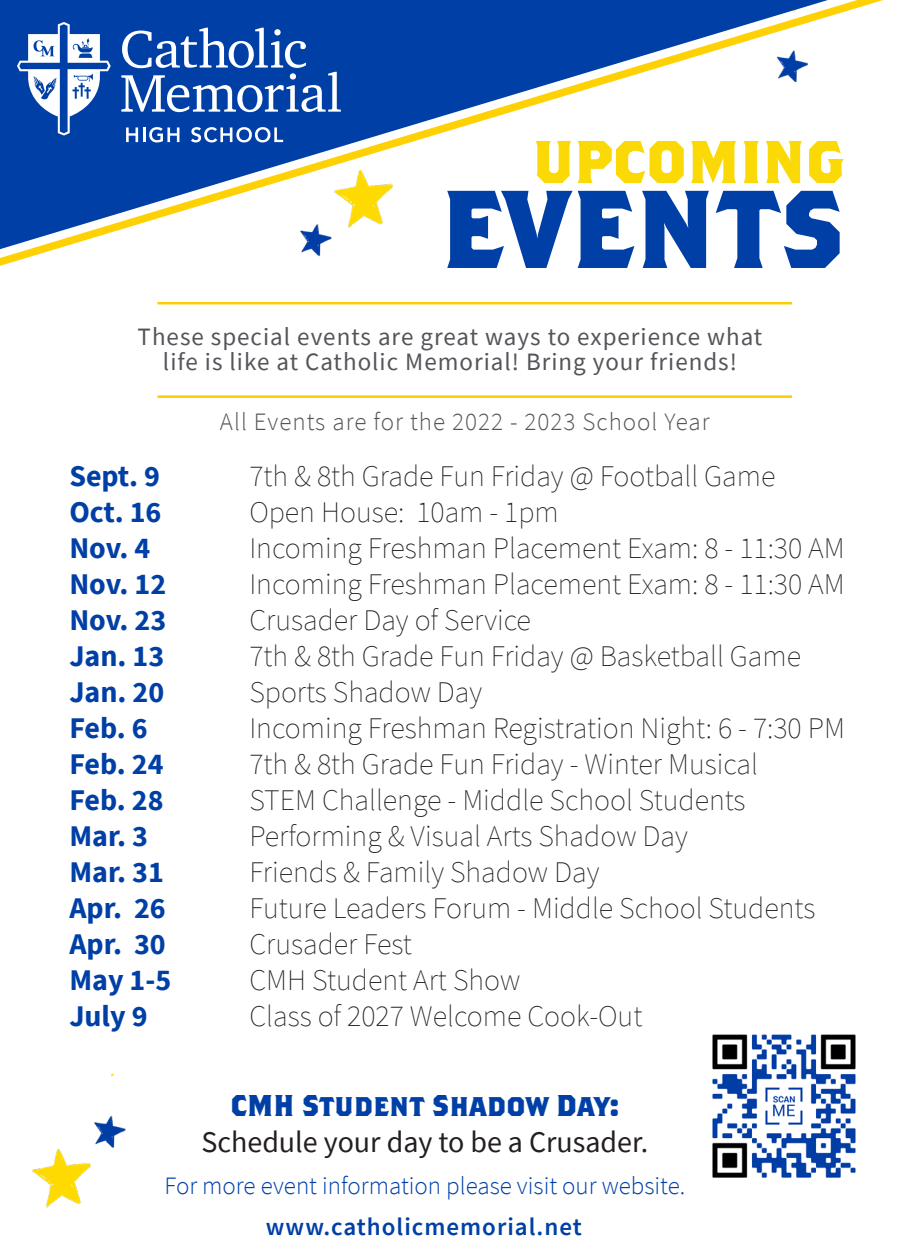
<style>
.page{position:relative;width:900px;height:1260px;background:#fff}
.page>*{position:absolute;margin:0;border:0;box-sizing:border-box;transform-origin:0 0}
.t1{font:700 122.5px "Brothers OT";color:#0040a6}
.t2{font:700 60px "Brothers OT";color:#fad906}
.t3{font:200 30px "Source Sans Pro";color:#231f20}
.t4{font:700 30px "Source Sans Pro";color:#0040a6}
.t5{font:30px/36px "Source Sans Pro";color:#231f20;text-align:center}
.Body{font:25px/25px "Source Sans Pro";letter-spacing:.04em;color:#54555a;text-align:center}
.t6{font:300 25px "Source Sans Pro";color:#0040a6}
.Body-2{font:300 25px "Source Sans Pro";letter-spacing:.04em;color:#54555a}
.Body-3{font:600 25px "Source Sans Pro";letter-spacing:.04em;color:#0040a6}
.s1{font-family:"Brothers OT";font-weight:700;color:#0040a6}
</style>
<div class="page">
<img style="left:32px;top:1150px;width:56px;height:58px">
<img style="left:64px;top:1075px;width:62px;height:94px">
<img style="left:712px;top:1034px;width:144px;height:144px">
<hr style="left:158px;top:302px;width:634px;height:2px;background:#fc0">
<hr style="left:158px;top:395px;width:634px;height:3px;background:#fc0">
<svg style="left:0;top:0;width:883px;height:266px"></svg>
<svg style="left:126px;top:127px;width:53px;height:15px"></svg>
<svg style="left:191px;top:127px;width:92px;height:15px"></svg>
<svg style="left:121px;top:28px;width:220px;height:84px"></svg>
<svg style="left:17px;top:22px;width:94px;height:114px"></svg>
<p class="t2" style="left:533px;top:135px;width:313px">UPCOMING</p>
<p class="t1" style="left:439px;top:170px;width:407px">events</p>
<p class="Body" style="left:138px;top:324px;width:626px">These special events are great ways to experience what life is like at Catholic Memorial! Bring your friends!</p>
<p class="Body-2" style="left:220px;top:406px;width:491px">All Events are for the 2022 - 2023 School Year</p>
<p class="t4" style="left:69px;top:456px;width:92px">Sept. 9</p>
<p class="t3" style="left:249px;top:458px;width:528px">7th &amp; 8th Grade Fun Friday @ Football Game</p>
<p class="t4" style="left:69px;top:492px;width:94px">Oct. 16</p>
<p class="t3" style="left:249px;top:494px;width:311px">Open House: 10am - 1pm</p>
<p class="t4" style="left:69px;top:528px;width:83px">Nov. 4</p>
<p class="t3" style="left:249px;top:530px;width:597px">Incoming Freshman Placement Exam: 8 - 11:30 AM</p>
<p class="t4" style="left:69px;top:564px;width:98px">Nov. 12</p>
<p class="t3" style="left:249px;top:566px;width:597px">Incoming Freshman Placement Exam: 8 - 11:30 AM</p>
<p class="t4" style="left:69px;top:600px;width:98px">Nov. 23</p>
<p class="t3" style="left:249px;top:602px;width:283px">Crusader Day of Service</p>
<p class="t4" style="left:69px;top:636px;width:96px">Jan. 13</p>
<p class="t3" style="left:249px;top:638px;width:553px">7th &amp; 8th Grade Fun Friday @ Basketball Game</p>
<p class="t4" style="left:69px;top:672px;width:96px">Jan. 20</p>
<p class="t3" style="left:249px;top:674px;width:234px">Sports Shadow Day</p>
<p class="t4" style="left:69px;top:708px;width:80px">Feb. 6</p>
<p class="t3" style="left:249px;top:710px;width:597px">Incoming Freshman Registration Night: 6 - 7:30 PM</p>
<p class="t4" style="left:69px;top:744px;width:96px">Feb. 24</p>
<p class="t3" style="left:249px;top:746px;width:510px">7th &amp; 8th Grade Fun Friday - Winter Musical</p>
<p class="t4" style="left:69px;top:780px;width:96px">Feb. 28</p>
<p class="t3" style="left:249px;top:782px;width:498px">STEM Challenge - Middle School Students</p>
<p class="t4" style="left:69px;top:816px;width:80px">Mar. 3</p>
<p class="t3" style="left:249px;top:818px;width:440px">Performing &amp; Visual Arts Shadow Day</p>
<p class="t4" style="left:69px;top:852px;width:96px">Mar. 31</p>
<p class="t3" style="left:249px;top:854px;width:352px">Friends &amp; Family Shadow Day</p>
<p class="t4" style="left:69px;top:888px;width:98px">Apr. 26</p>
<p class="t3" style="left:249px;top:890px;width:568px">Future Leaders Forum - Middle School Students</p>
<p class="t4" style="left:69px;top:924px;width:98px">Apr. 30</p>
<p class="t3" style="left:249px;top:926px;width:164px">Crusader Fest</p>
<p class="t4" style="left:69px;top:960px;width:103px">May 1-5</p>
<p class="t3" style="left:249px;top:962px;width:272px">CMH Student Art Show</p>
<p class="t4" style="left:69px;top:996px;width:80px">July 9</p>
<p class="t3" style="left:249px;top:998px;width:395px">Class of 2027 Welcome Cook-Out</p>
<p class="t5" style="left:201px;top:1088px;width:448px"><span class="s1">CMH Student Shadow Day:<br></span>Schedule your day to be a Crusader.</p>
<p class="t6" style="left:164px;top:1171px;width:523px">For more event information please visit our website.</p>
<p class="Body-3" style="left:266px;top:1210px;width:317px">www.catholicmemorial.net</p>
</div>
